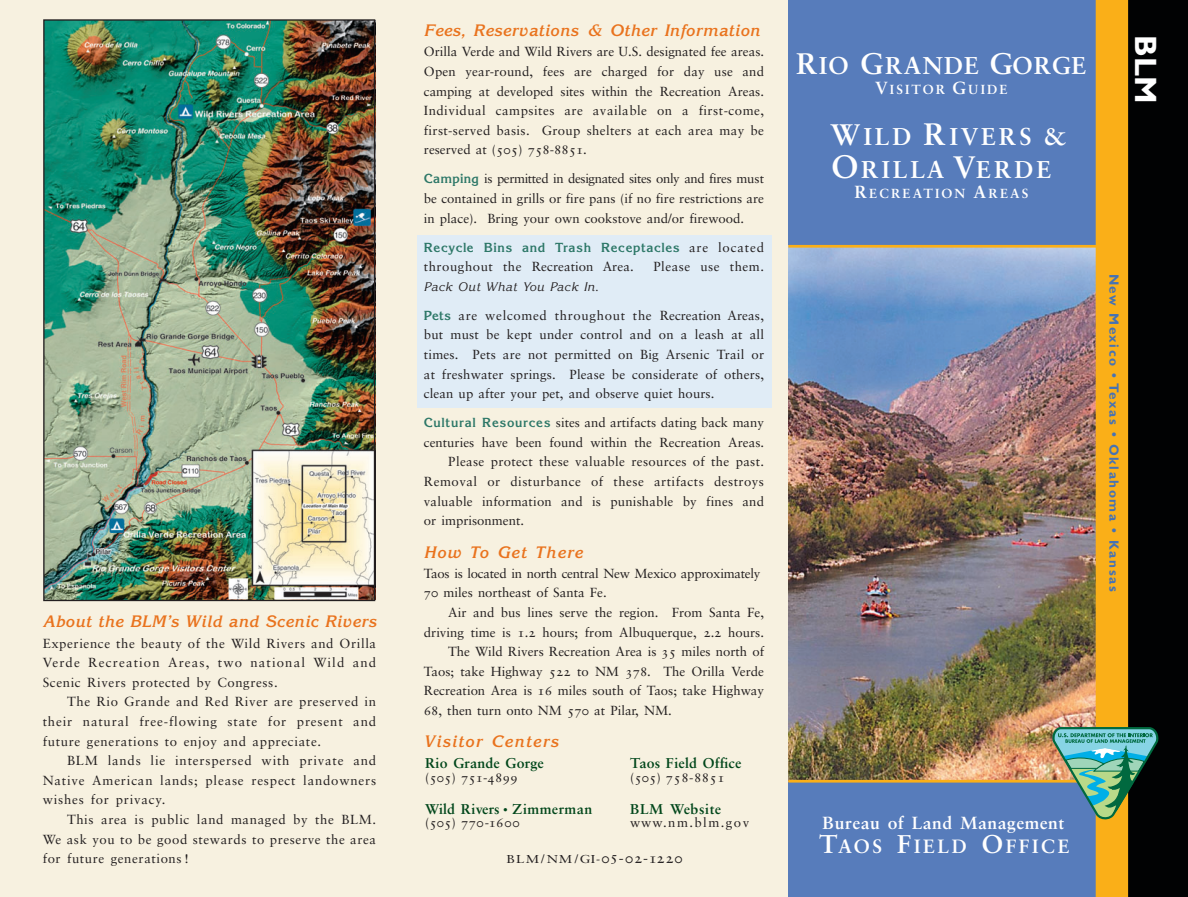
<style>
.page{position:relative;width:1188px;height:897px;background:#fff}
.page>*{position:absolute;margin:0;border:0;box-sizing:border-box;transform-origin:0 0}
.t1{font:700 31.05px "Gill Sans";color:#fff}
.t2{font:24.3px/32.4px "Sabon Bold Os F";letter-spacing:.12em;color:#fff}
.t3{font:24.3px "Sabon Bold Os F";letter-spacing:.05em;color:#fff}
.t4{font:19.2px "Sabon Bold Os F";letter-spacing:.135em;color:#fff}
.t5{font:700 17.55px "Sabon";letter-spacing:.03em;color:#fff}
.t6{font:italic 700 16.2px "Korinna";letter-spacing:.025em;color:#e9731e}
.t7{font:italic 700 16.2px "Korinna";letter-spacing:.075em;color:#e9731e}
.t8{font:italic 700 16.2px "Korinna";letter-spacing:.065em;color:#e9731e}
.t9{font:14.85px "Sabon Roman SC";letter-spacing:.05em;color:#231f20}
.t10{font:700 14.1px "Sabon";letter-spacing:.01em;color:#00461a}
.t11{font:700 14.1px "Sabon";letter-spacing:.04em;color:#00461a}
.t12{font:700 13.5px "Gill Sans";letter-spacing:.115em;color:#4672b4}
.t13{font:13.2px/19.6px "Sabon";letter-spacing:.005em;color:#231f20;text-align:justify}
.t14{font:13.2px/19.5px "Sabon";letter-spacing:-.02em;color:#231f20}
.t15{font:13.2px "Sabon";letter-spacing:.025em;color:#231f20}
.t16{font:13.2px "Sabon";letter-spacing:.035em;color:#231f20}
.t17{font:13.2px "Sabon Roman SC";color:#231f20}
.t18{font:13.2px "Sabon Bold Os F";letter-spacing:.16em;color:#fff}
.t19{font:13.2px "Sabon";letter-spacing:.11em;color:#231f20}
.t20{font:13.2px "Sabon";letter-spacing:.04em;color:#231f20}
.t21{font:13.2px "Sabon Roman SC";letter-spacing:.025em;color:#231f20}
.t22{font:13.2px "Sabon Roman SC";letter-spacing:.035em;color:#231f20}
.t23{font:700 12.9px "Korinna";letter-spacing:.04em;color:#2c7767}
.t24{font:italic 12.15px "Korinna";letter-spacing:.035em;color:#231f20}
.s1{font-family:"Leawood";font-weight:500}
.s2{font-family:"Sabon"}
.s3{font-family:"Korinna";font-weight:700;font-size:12.9px;color:#2c7767}
.s4{font-family:"Sabon";font-weight:400;font-size:13.2px;color:#231f20}
.s5{font-family:"Sabon Roman SC"}
.s6{font-size:9.45px}
.s7{font-size:11.55px}
.s8{font-size:12.15px}
.s9{font-size:13.35px}
.s10{font-size:29.7px}
.s11{font-size:17.55px}
.s12{font-size:31.05px}
.s13{font-size:32.4px}
.s14{font-size:25.65px}
</style>
<div class="page">
<div style="left:0;top:0;width:790px;height:896px;background:#f7f1e0"></div>
<div style="left:417px;top:235px;width:355px;height:173px;background:#e0ecf6"></div>
<div style="left:788px;top:0;width:324px;height:896px;background:#577cbb"></div>
<img style="left:788px;top:247px;width:308px;height:532px">
<div style="left:1125px;top:0;width:63px;height:896px;background:#010203"></div>
<img style="left:45px;top:21px;width:328px;height:578px">
<div style="left:1096px;top:0;width:32px;height:896px;background:#faaf18"></div>
<hr style="left:788px;top:245px;width:319px;height:2px;background:#faaf18">
<hr style="left:788px;top:779px;width:319px;height:3px;background:#faaf18">
<svg style="left:1052px;top:725px;width:107px;height:96px"></svg>
<p class="t6" style="left:43px;top:615px;width:335px">About the BLM’s Wild and Scenic Rivers</p>
<p class="t13" style="left:43px;top:634px;width:335px">Experience the beauty of the Wild Rivers and Orilla Verde Recreation Areas, two national Wild and Scenic Rivers protected by Congress.</p>
<p class="t13" style="left:43px;top:693px;width:335px;text-indent:24px">The Rio Grande and Red River are preserved in their natural free-flowing state for present and future generations to enjoy and appreciate.</p>
<p class="t13" style="left:43px;top:751px;width:335px;text-indent:24px">BLM lands lie interspersed with private and Native American lands; please respect landowners wishes for privacy.</p>
<p class="t13" style="left:43px;top:810px;width:335px;text-indent:24px">This area is public land managed by the BLM.<br>We ask you to be good stewards to preserve the area for future generations !</p>
<p class="t6" style="left:424px;top:25px;width:338px">Fees, Reservations <span class="s1">&amp;</span> Other Information</p>
<p class="t13" style="left:424px;top:43px;width:342px">Orilla Verde and Wild Rivers are U.S. designated fee areas.<br>Open year-round, fees are charged for day use and camping at developed sites within the Recreation Areas.<br>Individual campsites are available on a first-come, first-served basis. Group shelters at each area may be</p>
<p class="t17" style="left:424px;top:144px;width:165px"><span class="s2">reserved at</span> (505) 758-8851<span class="s2">.</span></p>
<p class="t13" style="left:424px;top:170px;width:342px"><span class="s3">Camping</span> is permitted in designated sites only and fires must be contained in grills or fire pans (if no fire restrictions are in place). Bring your own cookstove and/or firewood.</p>
<p class="t23" style="left:424px;top:242px;width:342px">Recycle Bins and Trash Receptacles <span class="s4">are located</span></p>
<p class="t13" style="left:424px;top:258px;width:211px">throughout the Recreation Area.</p>
<p class="t20" style="left:653px;top:261px;width:112px">Please use them.</p>
<p class="t24" style="left:424px;top:282px;width:176px">Pack Out What You Pack In.</p>
<p class="t13" style="left:424px;top:306px;width:342px"><span class="s3">Pets</span> are welcomed throughout the Recreation Areas, but must be kept under control and on a leash at all times. Pets are not permitted on Big Arsenic Trail or at freshwater springs. Please be considerate of others, clean up after your pet, and observe quiet hours.</p>
<p class="t13" style="left:424px;top:414px;width:342px"><span class="s3">Cultural Resources</span> sites and artifacts dating back many</p>
<p class="t13" style="left:424px;top:433px;width:342px">centuries have been found within the Recreation Areas.</p>
<p class="t15" style="left:448px;top:456px;width:317px">Please protect these valuable resources of the past.</p>
<p class="t16" style="left:424px;top:476px;width:342px">Removal or disturbance of these artifacts destroys</p>
<p class="t13" style="left:424px;top:492px;width:342px">valuable information and is punishable by fines and</p>
<p class="t13" style="left:424px;top:512px;width:102px">or imprisonment.</p>
<p class="t8" style="left:424px;top:546px;width:160px">How To Get There</p>
<p class="t14" style="left:424px;top:564px;width:338px">Taos is located in north central New Mexico approximately<br><span class="s5">70</span> miles northeast of Santa Fe.</p>
<p class="t13" style="left:448px;top:603px;width:317px">Air and bus lines serve the region. From Santa Fe,</p>
<p class="t13" style="left:424px;top:623px;width:342px">driving time is <span class="s5">1.2</span> hours; from Albuquerque, <span class="s5">2.2</span> hours.</p>
<p class="t13" style="left:448px;top:642px;width:317px">The Wild Rivers Recreation Area is <span class="s5">35</span> miles north of</p>
<p class="t13" style="left:424px;top:662px;width:342px">Taos; take Highway <span class="s5">522</span> to NM <span class="s5">378</span>. The Orilla Verde</p>
<p class="t13" style="left:424px;top:682px;width:342px">Recreation Area is <span class="s5">16</span> miles south of Taos; take Highway</p>
<p class="t13" style="left:424px;top:701px;width:249px"><span class="s5">68</span>, then turn onto NM <span class="s5">570</span> at Pilar, NM.</p>
<p class="t7" style="left:424px;top:735px;width:136px">Visitor Centers</p>
<p class="t10" style="left:425px;top:757px;width:120px">Rio Grande Gorge</p>
<p class="t17" style="left:425px;top:771px;width:94px">(505) 751-4899</p>
<p class="t10" style="left:425px;top:803px;width:168px">Wild Rivers <span class="s6">•</span> Zimmerman</p>
<p class="t21" style="left:425px;top:817px;width:96px">(505) 770-1600</p>
<p class="t10" style="left:630px;top:757px;width:113px">Taos Field Office</p>
<p class="t22" style="left:630px;top:771px;width:96px">(505) 758-8851</p>
<p class="t11" style="left:630px;top:803px;width:93px">BLM Website</p>
<p class="t19" style="left:630px;top:817px;width:121px">www.nm.blm.gov</p>
<p class="t9" style="left:507px;top:851px;width:178px"><span class="s7">BLM</span><span class="s8">/</span> <span class="s7">NM</span> <span class="s8">/</span><span class="s7">GI</span><span class="s8">-</span>0<span class="s9">5</span>-02-1220</p>
<h2 class="t3" style="left:796px;top:55px;width:292px"><span class="s10">R</span>IO <span class="s10">G</span>RANDE <span class="s10">G</span>ORGE</h2>
<p class="t18" style="left:875px;top:84px;width:134px"><span class="s11">V</span>ISITOR <span class="s11">G</span>UIDE</p>
<h2 class="t2" style="left:830px;top:123px;width:238px"><span class="s10">W</span>ILD <span class="s12">R</span>IVERS &amp;<br><span class="s13">O</span>RILLA <span class="s12">V</span>ERDE</h2>
<p class="t18" style="left:854px;top:188px;width:175px"><span class="s11">R</span>ECREATION <span class="s11">A</span>REAS</p>
<h1 class="t1" style="left:1156px;top:35px;width:70px;rotate:90deg">BLM</h1>
<p class="t12" style="left:1119px;top:273px;width:319px;rotate:90deg">New Mexico • Texas • Oklahoma • Kansas</p>
<h3 class="t5" style="left:823px;top:815px;width:243px">Bureau of Land Management</h3>
<h3 class="t4" style="left:819px;top:838px;width:252px"><span class="s14">T</span>AOS <span class="s14">F</span>IELD <span class="s14">O</span>FFICE</h3>
</div>
